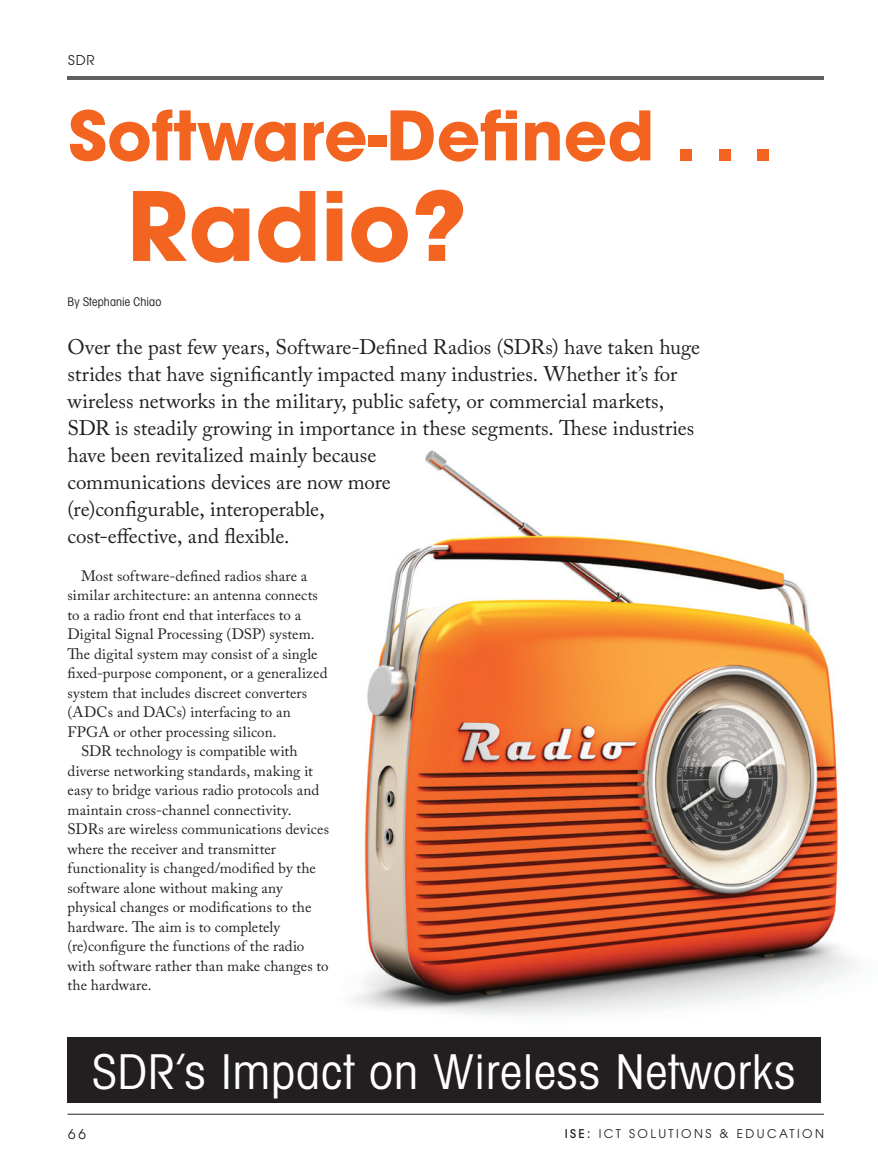
<style>
.page{position:relative;width:878px;height:1175px;background:#fff}
.page>*{position:absolute;margin:0;border:0;box-sizing:border-box;transform-origin:0 0}
.Headline{font:700 94.5px "Avant Garde";color:#f36421}
.Headline-2{font:700 67.5px "Avant Garde";color:#f36421}
.Article_Subhead1{font:condensed 48px "Avant Garde";letter-spacing:.02em;color:#fff}
.Feature_Body_Style{font:21px/27px "Adobe Caslon Pro";color:#231f20}
.Feature_Body_Style-2{font:15px/19.5px "Adobe Caslon Pro";letter-spacing:.005em;color:#231f20}
.Left_Jumphead{font:13.5px "Avant Garde";color:#231f20}
.t1{font:12px "Avant Garde";letter-spacing:.2em;color:#231f20}
.Bio{font:condensed 12px "Avant Garde";letter-spacing:.01em;color:#231f20}
.s1{font-weight:500}
</style>
<div class="page">
<img style="left:354px;top:450px;width:503px;height:613px">
<hr style="left:68px;top:1113px;width:756px;height:1px;background:#231f20">
<hr style="left:68px;top:76px;width:756px;height:3px;background:#615f61">
<div style="left:68px;top:1037px;width:752px;height:66px;background:#231f20"></div>
<p class="Left_Jumphead" style="left:68px;top:52px;width:28px">SDR</p>
<p class="Headline-2" style="left:68px;top:92px;width:707px">Software-Defined . . .</p>
<p class="Headline" style="left:127px;top:165px;width:342px">Radio?</p>
<p class="Bio" style="left:68px;top:294px;width:95px">By Stephanie Chiao</p>
<p class="Feature_Body_Style" style="left:68px;top:333px;width:634px">Over the past few years, Software-Defined Radios (SDRs) have taken huge strides that have significantly impacted many industries. Whether it’s for wireless networks in the military, public safety, or commercial markets, SDR is steadily growing in importance in these segments. These industries have been revitalized mainly because<br>communications devices are now more<br>(re)configurable, interoperable,<br>cost-effective, and flexible.</p>
<p class="Feature_Body_Style-2" style="left:68px;top:566px;width:261px;text-indent:14px">Most software-defined radios share a similar architecture: an antenna connects to a radio front end that interfaces to a Digital Signal Processing (DSP) system.<br>The digital system may consist of a single fixed-purpose component, or a generalized system that includes discreet converters (ADCs and DACs) interfacing to an FPGA or other processing silicon.</p>
<p class="Feature_Body_Style-2" style="left:68px;top:741px;width:263px;text-indent:14px">SDR technology is compatible with diverse networking standards, making it easy to bridge various radio protocols and maintain cross-channel connectivity.<br>SDRs are wireless communications devices where the receiver and transmitter functionality is changed/modified by the software alone without making any physical changes or modifications to the hardware. The aim is to completely (re)configure the functions of the radio with software rather than make changes to the hardware.</p>
<p class="Article_Subhead1" style="left:93px;top:1041px;width:704px">SDR’s Impact on Wireless Networks</p>
<p class="Left_Jumphead" style="left:68px;top:1126px;width:19px">66</p>
<p class="t1" style="left:564px;top:1126px;width:261px"><span class="s1">ISE:</span> ICT SOLUTIONS &amp; EDUCATION</p>
</div>
